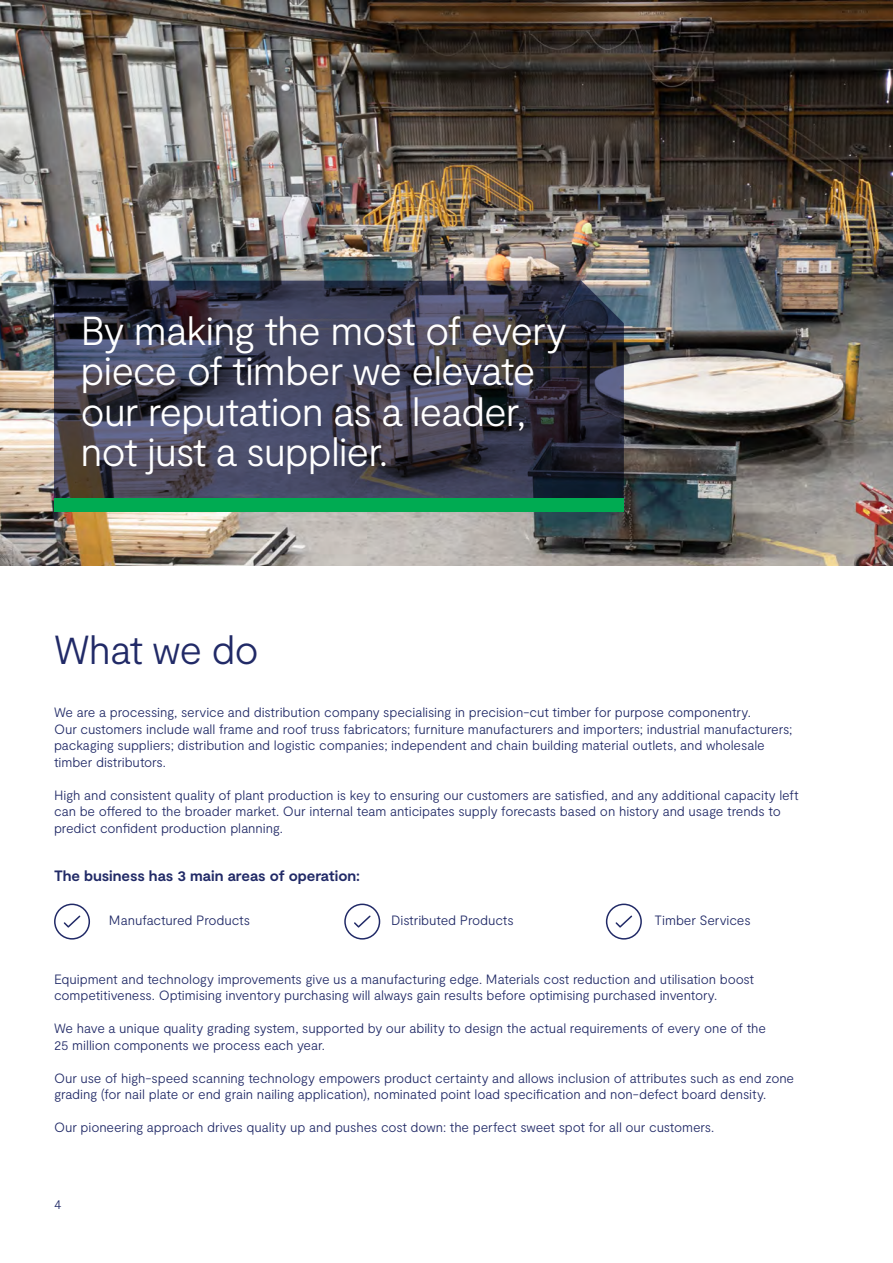
<style>
.page{position:relative;width:893px;height:1263px;background:#fff}
.page>*{position:absolute;margin:0;border:0;box-sizing:border-box;transform-origin:0 0}
.t1{font:300 40.5px/40.5px "Moderat";letter-spacing:-.03em;color:#fff}
.t2{font:300 40.5px "Moderat";letter-spacing:-.03em;color:#212a67}
.t3{font:700 15px "Moderat";letter-spacing:-.005em;color:#212a67}
.t4{font:300 13.5px/16.5px "Moderat";letter-spacing:-.01em;color:#212a67}
</style>
<div class="page">
<img style="left:0;top:0;width:892px;height:566px">
<hr style="left:892px;top:0;width:1px;height:566px;background:#f5b332">
<svg style="left:54px;top:903px;width:36px;height:36px"></svg>
<svg style="left:344px;top:903px;width:36px;height:36px"></svg>
<svg style="left:606px;top:903px;width:36px;height:36px"></svg>
<svg style="left:54px;top:281px;width:570px;height:217px;background:#3b3b4e"></svg>
<div style="left:54px;top:498px;width:570px;height:13px;background:#00ab52"></div>
<h1 class="t1" style="left:81px;top:311px;width:488px">By making the most of every piece of timber we elevate our reputation as a leader, not just a supplier.</h1>
<h1 class="t2" style="left:54px;top:626px;width:206px">What we do</h1>
<p class="t4" style="left:54px;top:704px;width:740px">We are a processing, service and distribution company specialising in precision-cut timber for purpose componentry.<br>Our customers include wall frame and roof truss fabricators; furniture manufacturers and importers; industrial manufacturers; packaging suppliers; distribution and logistic companies; independent and chain building material outlets, and wholesale timber distributors.</p>
<p class="t4" style="left:54px;top:787px;width:746px">High and consistent quality of plant production is key to ensuring our customers are satisfied, and any additional capacity left can be offered to the broader market. Our internal team anticipates supply forecasts based on history and usage trends to predict confident production planning.</p>
<h3 class="t3" style="left:54px;top:867px;width:308px">The business has 3 main areas of operation:</h3>
<p class="t4" style="left:109px;top:912px;width:143px">Manufactured Products</p>
<p class="t4" style="left:391px;top:912px;width:124px">Distributed Products</p>
<p class="t4" style="left:655px;top:912px;width:98px">Timber Services</p>
<p class="t4" style="left:54px;top:971px;width:702px">Equipment and technology improvements give us a manufacturing edge. Materials cost reduction and utilisation boost competitiveness. Optimising inventory purchasing will always gain results before optimising purchased inventory.</p>
<p class="t4" style="left:54px;top:1021px;width:714px">We have a unique quality grading system, supported by our ability to design the actual requirements of every one of the<br>25 million components we process each year.</p>
<p class="t4" style="left:54px;top:1070px;width:742px">Our use of high-speed scanning technology empowers product certainty and allows inclusion of attributes such as end zone grading (for nail plate or end grain nailing application), nominated point load specification and non-defect board density.</p>
<p class="t4" style="left:54px;top:1120px;width:662px">Our pioneering approach drives quality up and pushes cost down: the perfect sweet spot for all our customers.</p>
<p class="t4" style="left:54px;top:1196px;width:9px">4</p>
</div>
